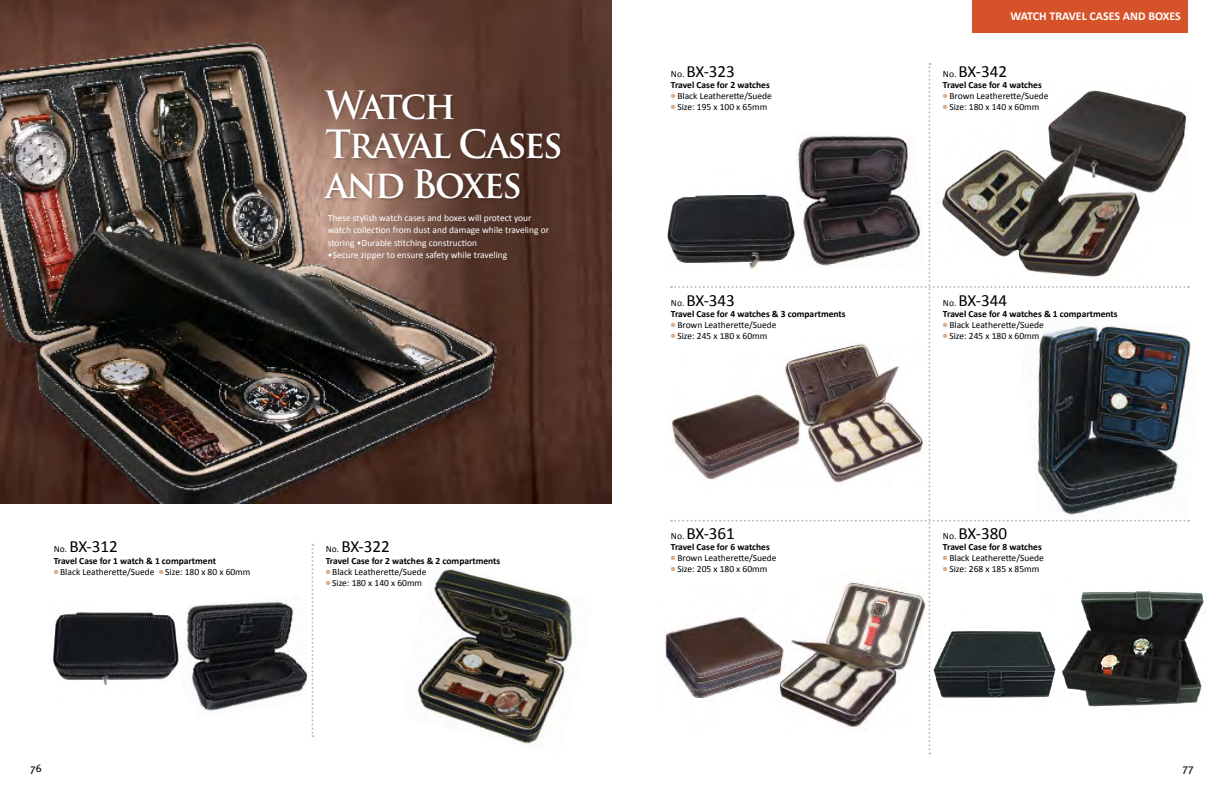
<style>
.page{position:relative;width:1224px;height:792px;background:#fff}
.page>*{position:absolute;margin:0;border:0;box-sizing:border-box;transform-origin:0 0}
.t1{font:700 38px/39.9px "Trajan Pro";letter-spacing:-.05em;color:#fff;scale:.95 1}
.t2{font:17.1px "Calibri";color:#000}
.t3{font:700 12px "Calibri";color:#fff}
.t4{font:11px "Meta Plus";color:#000}
.t5{font:9.5px "Calibri";color:#000}
.t6{font:700 9.5px "Calibri";color:#000}
.t7{font:9.5px/12.5px "Calibri";color:#fff}
.s1{font-size:9.5px}
.s2{color:#ddad88}
</style>
<div class="page">
<img style="left:1189px;top:592px;width:15px;height:111px">
<img style="left:0;top:0;width:612px;height:504px">
<div style="left:324px;top:90px;width:238px;height:112px;background:#000;opacity:.21"></div>
<svg style="left:671px;top:63px;width:518px;height:692px"></svg>
<div style="left:972px;top:0;width:216px;height:32px;background:#d65329"></div>
<svg style="left:311px;top:544px;width:2px;height:193px"></svg>
<img style="left:53px;top:612px;width:126px;height:73px">
<img style="left:186px;top:601px;width:121px;height:110px">
<img style="left:416px;top:569px;width:158px;height:178px">
<img style="left:667px;top:174px;width:129px;height:98px">
<img style="left:795px;top:133px;width:130px;height:136px">
<h1 class="t1" style="left:325px;top:85px;width:251px">Watch<br>Traval Cases and Boxes</h1>
<p class="t7" style="left:328px;top:212px;width:223px">These stylish watch cases and boxes will protect your watch collection from dust and damage while traveling or storing •Durable stitching construction</p>
<p class="t7" style="left:328px;top:249px;width:181px">•Secure zipper to ensure safety while traveling</p>
<h2 class="t2" style="left:54px;top:536px;width:66px"><span class="s1">No.</span> BX-312</h2>
<p class="t6" style="left:54px;top:555px;width:164px">Travel Case for 1 watch &amp; 1 compartment</p>
<p class="t5" style="left:54px;top:566px;width:198px"><span class="s2">●</span> Black Leatherette/Suede <span class="s2">●</span> Size: 180 x 80 x 60mm</p>
<h2 class="t2" style="left:326px;top:536px;width:66px"><span class="s1">No.</span> BX-322</h2>
<p class="t6" style="left:326px;top:555px;width:176px">Travel Case for 2 watches &amp; 2 compartments</p>
<p class="t5" style="left:326px;top:566px;width:102px"><span class="s2">●</span> Black Leatherette/Suede</p>
<p class="t5" style="left:326px;top:577px;width:98px"><span class="s2">●</span> Size: 180 x 140 x 60mm</p>
<h2 class="t2" style="left:671px;top:60px;width:66px"><span class="s1">No.</span> BX-323</h2>
<p class="t6" style="left:671px;top:78px;width:100px">Travel Case for 2 watches</p>
<p class="t5" style="left:671px;top:89px;width:102px"><span class="s2">●</span> Black Leatherette/Suede</p>
<p class="t5" style="left:671px;top:100px;width:98px"><span class="s2">●</span> Size: 195 x 100 x 65mm</p>
<h2 class="t2" style="left:671px;top:290px;width:66px"><span class="s1">No.</span> BX-343</h2>
<p class="t6" style="left:671px;top:308px;width:176px">Travel Case for 4 watches &amp; 3 compartments</p>
<p class="t5" style="left:671px;top:319px;width:107px"><span class="s2">●</span> Brown Leatherette/Suede</p>
<p class="t5" style="left:671px;top:330px;width:98px"><span class="s2">●</span> Size: 245 x 180 x 60mm</p>
<h2 class="t2" style="left:671px;top:522px;width:66px"><span class="s1">No.</span> BX-361</h2>
<p class="t6" style="left:671px;top:541px;width:100px">Travel Case for 6 watches</p>
<p class="t5" style="left:671px;top:552px;width:107px"><span class="s2">●</span> Brown Leatherette/Suede</p>
<p class="t5" style="left:671px;top:563px;width:98px"><span class="s2">●</span> Size: 205 x 180 x 60mm</p>
<p class="t3" style="left:1010px;top:8px;width:172px">WATCH TRAVEL CASES AND BOXES</p>
<h2 class="t2" style="left:943px;top:60px;width:66px"><span class="s1">No.</span> BX-342</h2>
<p class="t6" style="left:943px;top:78px;width:100px">Travel Case for 4 watches</p>
<p class="t5" style="left:943px;top:89px;width:107px"><span class="s2">●</span> Brown Leatherette/Suede</p>
<p class="t5" style="left:943px;top:100px;width:98px"><span class="s2">●</span> Size: 180 x 140 x 60mm</p>
<h2 class="t2" style="left:943px;top:290px;width:66px"><span class="s1">No.</span> BX-344</h2>
<p class="t6" style="left:943px;top:308px;width:176px">Travel Case for 4 watches &amp; 1 compartments</p>
<p class="t5" style="left:943px;top:319px;width:102px"><span class="s2">●</span> Black Leatherette/Suede</p>
<p class="t5" style="left:943px;top:330px;width:98px"><span class="s2">●</span> Size: 245 x 180 x 60mm</p>
<h2 class="t2" style="left:943px;top:522px;width:66px"><span class="s1">No.</span> BX-380</h2>
<p class="t6" style="left:943px;top:541px;width:100px">Travel Case for 8 watches</p>
<p class="t5" style="left:943px;top:552px;width:102px"><span class="s2">●</span> Black Leatherette/Suede</p>
<p class="t5" style="left:943px;top:563px;width:98px"><span class="s2">●</span> Size: 268 x 185 x 85mm</p>
<p class="t4" style="left:30px;top:762px;width:13px">76</p>
<p class="t4" style="left:1182px;top:762px;width:13px">77</p>
</div>
